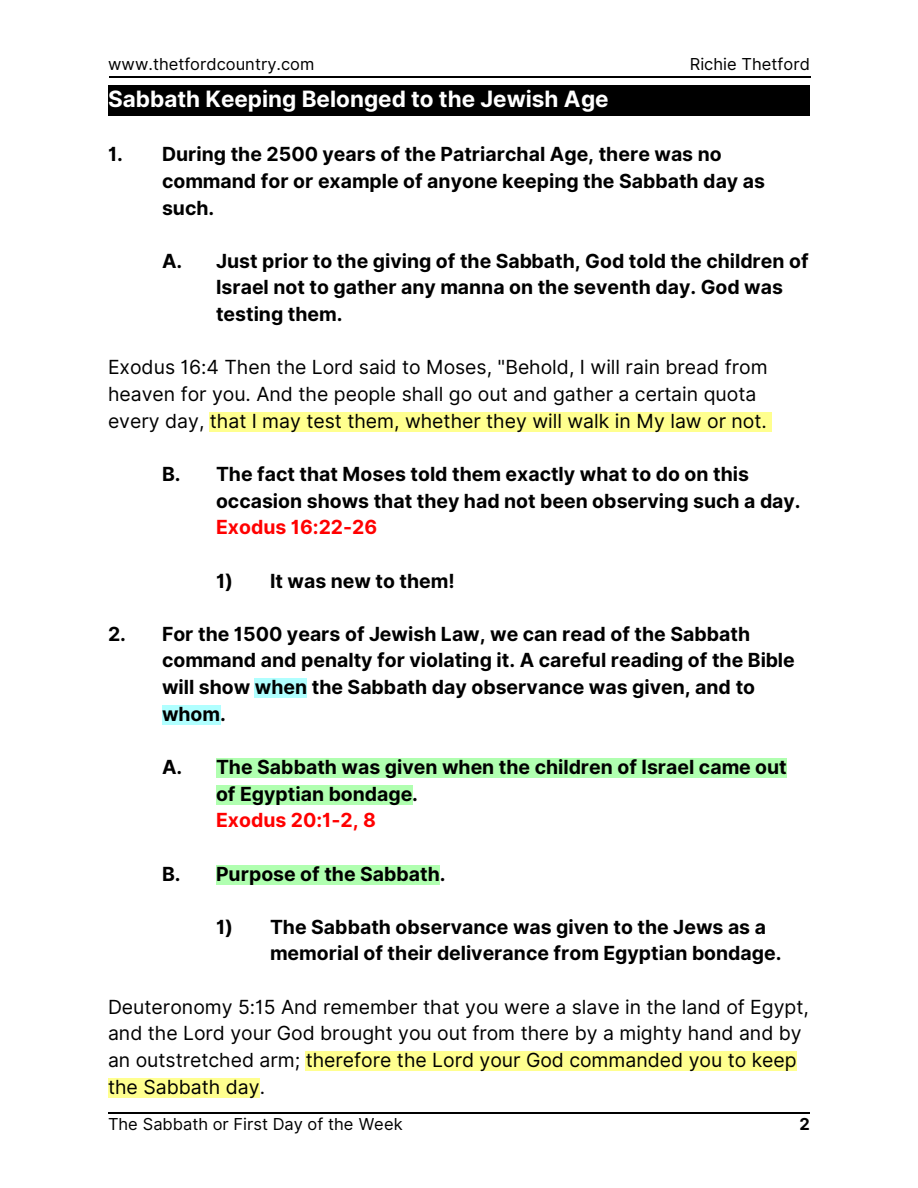
<style>
.page{position:relative;width:918px;height:1188px;background:#fff}
.page>*{position:absolute;margin:0;border:0;box-sizing:border-box;transform-origin:0 0}
.t1{font:700 22.5px "Inter";color:#fff}
.t2{font:700 19.5px/26.7px "Inter";color:#000}
.t3{font:19.5px/26.7px "Inter";color:#000}
.t4{font:700 19.5px "Inter";color:#f00}
.t5{font:16.5px "Inter";color:#000}
.t6{font:700 16.5px "Inter";color:#000}
</style>
<div class="page">
<hr style="left:109px;top:77px;width:702px;height:1px;background:#000">
<div style="left:108px;top:85px;width:702px;height:31px;background:#000"></div>
<div style="left:210px;top:412px;width:562px;height:20px;background:#ffff8f"></div>
<div style="left:255px;top:679px;width:52px;height:19px;background:#b0ffff"></div>
<div style="left:162px;top:705px;width:58px;height:20px;background:#b0ffff"></div>
<div style="left:216px;top:758px;width:571px;height:20px;background:#b0ffb0"></div>
<div style="left:216px;top:785px;width:196px;height:20px;background:#b0ffb0"></div>
<div style="left:216px;top:865px;width:224px;height:19px;background:#b0ffb0"></div>
<div style="left:306px;top:1051px;width:491px;height:20px;background:#ffff8f"></div>
<div style="left:108px;top:1078px;width:152px;height:20px;background:#ffff8f"></div>
<hr style="left:108px;top:1113px;width:702px;height:1px;background:#000">
<p class="t5" style="left:108px;top:54px;width:208px">www.thetfordcountry.com</p>
<p class="t5" style="left:690px;top:54px;width:122px">Richie Thetford</p>
<p class="t1" style="left:108px;top:85px;width:502px">Sabbath Keeping Belonged to the Jewish Age</p>
<p class="t2" style="left:162px;top:141px;width:605px;text-indent:-54px">1. During the 2500 years of the Patriarchal Age, there was no command for or example of anyone keeping the Sabbath day as such.</p>
<p class="t2" style="left:216px;top:247px;width:594px;text-indent:-54px">A. Just prior to the giving of the Sabbath, God told the children of<br>Israel not to gather any manna on the seventh day. God was testing them.</p>
<p class="t3" style="left:108px;top:354px;width:661px">Exodus 16:4 Then the Lord said to Moses, "Behold, I will rain bread from heaven for you. And the people shall go out and gather a certain quota every day, that I may test them, whether they will walk in My law or not.</p>
<p class="t2" style="left:216px;top:461px;width:586px;text-indent:-54px">B. The fact that Moses told them exactly what to do on this occasion shows that they had not been observing such a day.</p>
<p class="t4" style="left:216px;top:515px;width:163px">Exodus 16:22-26</p>
<p class="t2" style="left:216px;top:567px;width:240px">1) It was new to them!</p>
<p class="t2" style="left:162px;top:620px;width:634px;text-indent:-54px">2. For the 1500 years of Jewish Law, we can read of the Sabbath command and penalty for violating it. A careful reading of the Bible will show when the Sabbath day observance was given, and to whom.</p>
<p class="t2" style="left:216px;top:754px;width:572px;text-indent:-54px">A. The Sabbath was given when the children of Israel came out of Egyptian bondage.</p>
<p class="t4" style="left:216px;top:809px;width:162px">Exodus 20:1-2, 8</p>
<p class="t2" style="left:162px;top:860px;width:285px">B. Purpose of the Sabbath.</p>
<p class="t2" style="left:270px;top:913px;width:513px;text-indent:-54px">1) The Sabbath observance was given to the Jews as a memorial of their deliverance from Egyptian bondage.</p>
<p class="t3" style="left:108px;top:993px;width:702px">Deuteronomy 5:15 And remember that you were a slave in the land of Egypt, and the Lord your God brought you out from there by a mighty hand and by an outstretched arm; therefore the Lord your God commanded you to keep the Sabbath day.</p>
<p class="t5" style="left:108px;top:1114px;width:296px">The Sabbath or First Day of the Week</p>
<p class="t6" style="left:800px;top:1114px;width:12px">2</p>
</div>
